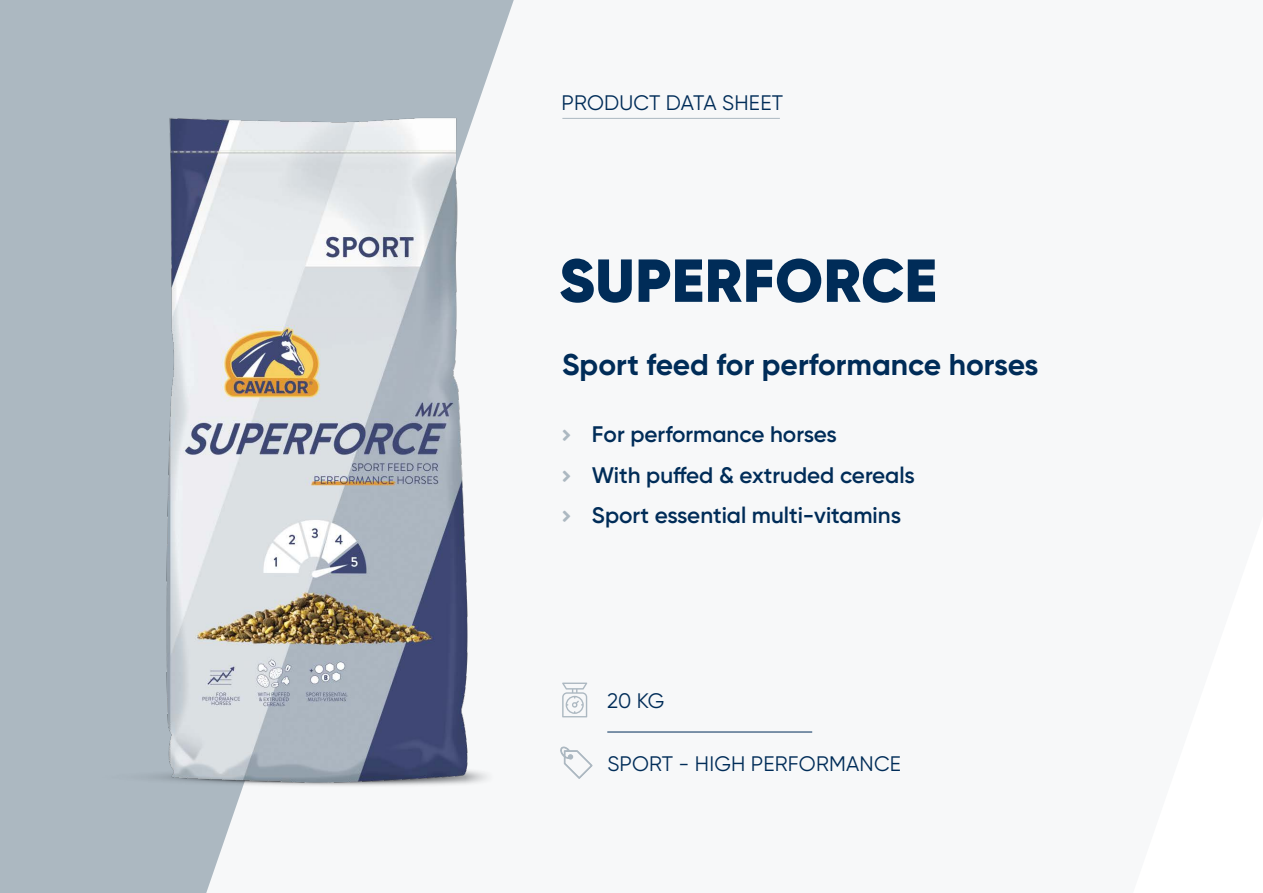
<style>
.page{position:relative;width:1263px;height:893px;background:#fff}
.page>*{position:absolute;margin:0;border:0;box-sizing:border-box;transform-origin:0 0}
.Kop{font:900 60.6px "Gilroy";letter-spacing:.01em;color:#002c58}
.Tussenkop{font:700 30px "Gilroy";color:#002c58}
.Body{font:600 22.5px "Gilroy";color:#002c58}
.Body-2{font:21px "Gilroy";letter-spacing:.01em;color:#002c58}
.s1{color:#acb8c1}
</style>
<div class="page">
<div style="left:0;top:0;width:580px;height:893px;background:#acb8c1"></div>
<svg style="left:206px;top:0;width:607px;height:893px"></svg>
<svg style="left:562px;top:683px;width:25px;height:34px"></svg>
<svg style="left:559px;top:746px;width:34px;height:8px"></svg>
<hr style="left:562px;top:118px;width:218px;height:1px;background:#acb8c1">
<hr style="left:607px;top:732px;width:205px;height:1px;background:#002c58">
<img style="left:519px;top:754px;width:141px;height:45px">
<img style="left:153px;top:66px;width:366px;height:769px">
<svg style="left:563px;top:430px;width:7px;height:11px"></svg>
<svg style="left:563px;top:470px;width:7px;height:12px"></svg>
<svg style="left:563px;top:511px;width:7px;height:11px"></svg>
<p class="Body-2" style="left:561px;top:90px;width:223px">PRODUCT DATA SHEET</p>
<p class="Kop" style="left:559px;top:242px;width:379px">SUPERFORCE</p>
<p class="Tussenkop" style="left:562px;top:346px;width:478px">Sport feed for performance horses</p>
<p class="Body" style="left:562px;top:420px;width:276px"><span class="s1">■●▼</span> For performance horses</p>
<p class="Body" style="left:562px;top:461px;width:354px"><span class="s1">■●▼</span> With puffed &amp; extruded cereals</p>
<p class="Body" style="left:562px;top:501px;width:340px"><span class="s1">■●▼</span> Sport essential multi-vitamins</p>
<p class="Body-2" style="left:607px;top:688px;width:59px">20 KG</p>
<p class="Body-2" style="left:607px;top:751px;width:295px">SPORT - HIGH PERFORMANCE</p>
</div>
